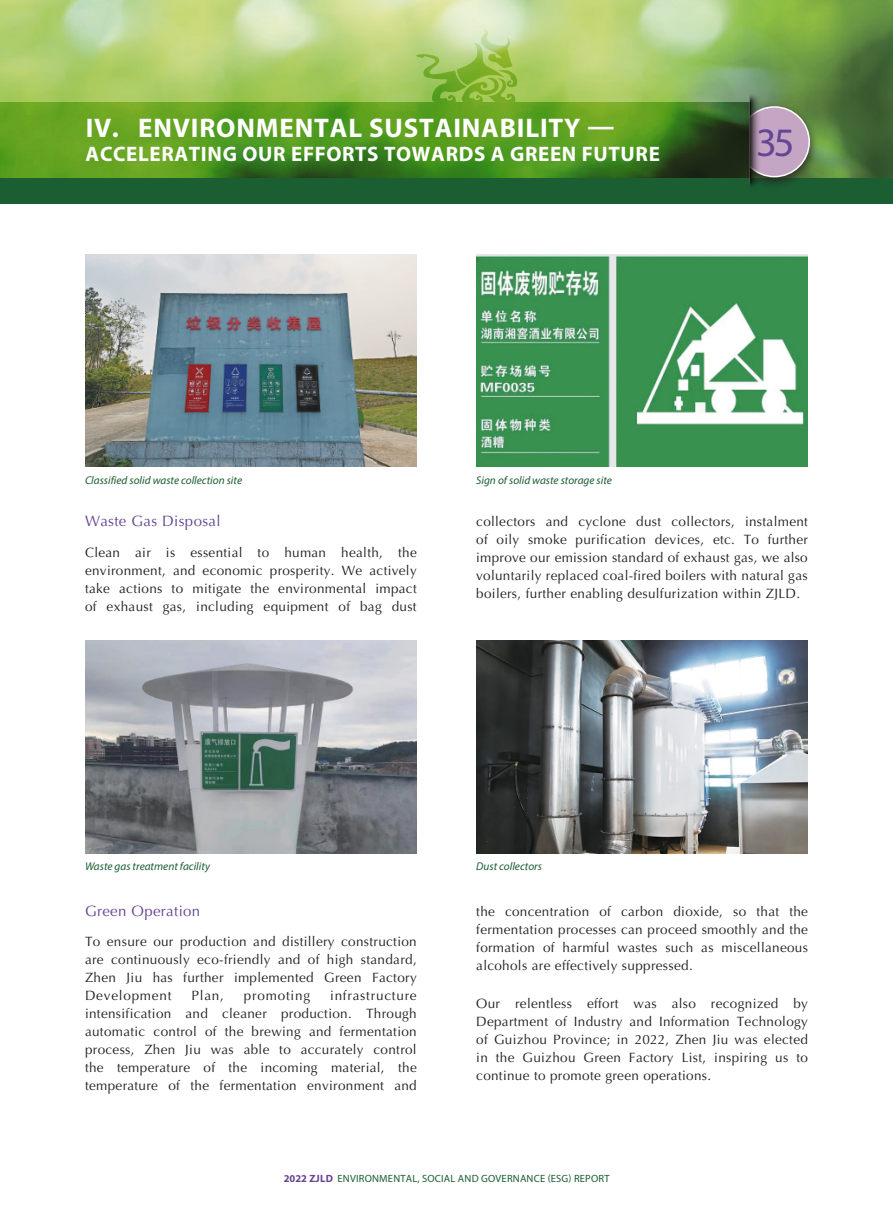
<style>
.page{position:relative;width:893px;height:1212px;background:#fff}
.page>*{position:absolute;margin:0;border:0;box-sizing:border-box;transform-origin:0 0}
.t1{font:40.5px "Myriad Pro";color:#654594}
.t2{font:700 27px "Myriad Pro";letter-spacing:.03em;color:#fff}
.t3{font:700 21px "Myriad Pro";letter-spacing:.03em;color:#fff}
.t4{font:15px "Optima";letter-spacing:.025em;color:#654594}
.t5{font:13.5px/18px "Optima";letter-spacing:.025em;color:#221f20;text-align:justify}
.t6{font:13.5px "Optima";letter-spacing:.055em;color:#221f20}
.t7{font:italic 11.25px "Myriad Pro";color:#1b5e32}
.t8{font:10.5px "Myriad Pro";letter-spacing:.02em;color:#1b5e32}
.s1{font-weight:700;color:#654594}
</style>
<div class="page">
<img style="left:0;top:0;width:893px;height:178px">
<svg style="left:1px;top:102px;width:732px;height:76px;background:#52921f"></svg>
<hr style="left:0;top:102px;width:1px;height:102px;background:#221f20">
<div style="left:0;top:178px;width:893px;height:26px;background:#1b5e32"></div>
<div style="left:742px;top:102px;width:76px;height:88px;background:#221f20;opacity:.75"></div>
<svg style="left:782px;top:106px;width:28px;height:71px;background:#a89da2"></svg>
<img style="left:733px;top:90px;width:49px;height:100px">
<svg style="left:414px;top:28px;width:103px;height:74px;background:#a5c868"></svg>
<img style="left:85px;top:254px;width:332px;height:213px">
<img style="left:476px;top:254px;width:332px;height:213px">
<img style="left:85px;top:640px;width:332px;height:213px">
<img style="left:476px;top:640px;width:332px;height:213px">
<h2 class="t2" style="left:86px;top:110px;width:530px">IV. ENVIRONMENTAL SUSTAINABILITY —</h2>
<h3 class="t3" style="left:86px;top:140px;width:576px">ACCELERATING OUR EFFORTS TOWARDS A GREEN FUTURE</h3>
<h1 class="t1" style="left:756px;top:117px;width:40px">35</h1>
<p class="t7" style="left:85px;top:473px;width:159px">Classified solid waste collection site</p>
<p class="t7" style="left:476px;top:473px;width:137px">Sign of solid waste storage site</p>
<p class="t4" style="left:85px;top:512px;width:137px">Waste Gas Disposal</p>
<p class="t5" style="left:85px;top:543px;width:333px">Clean air is essential to human health, the environment, and economic prosperity. We actively take actions to mitigate the environmental impact of exhaust gas, including equipment of bag dust</p>
<p class="t5" style="left:476px;top:512px;width:333px">collectors and cyclone dust collectors, instalment of oily smoke purification devices, etc. To further improve our emission standard of exhaust gas, we also voluntarily replaced coal-fired boilers with natural gas boilers, further enabling desulfurization within ZJLD.</p>
<p class="t7" style="left:85px;top:859px;width:126px">Waste gas treatment facility</p>
<p class="t7" style="left:476px;top:859px;width:67px">Dust collectors</p>
<p class="t4" style="left:85px;top:902px;width:117px">Green Operation</p>
<p class="t5" style="left:85px;top:933px;width:333px">To ensure our production and distillery construction are continuously eco-friendly and of high standard, Zhen Jiu has further implemented Green Factory Development</p>
<p class="t5" style="left:476px;top:902px;width:333px">the concentration of carbon dioxide, so that the fermentation processes can proceed smoothly and the formation of harmful wastes such as miscellaneous alcohols are effectively suppressed.</p>
<p class="t5" style="left:476px;top:994px;width:333px">Our relentless effort was also recognized by Department of Industry and Information Technology of Guizhou Province; in 2022, Zhen Jiu was elected in the Guizhou Green Factory List, inspiring us to continue to promote green operations.</p>
<p class="t5" style="left:85px;top:987px;width:333px;text-indent:245px">infrastructure intensification and cleaner production. Through automatic control of the brewing and fermentation process, Zhen Jiu was able to accurately control the temperature of the incoming material, the temperature of the fermentation environment and</p>
<p class="t5" style="left:192px;top:987px;width:34px">Plan,</p>
<p class="t6" style="left:244px;top:988px;width:68px">promoting</p>
<p class="t8" style="left:284px;top:1172px;width:327px"><span class="s1">2022 ZJLD</span> ENVIRONMENTAL, SOCIAL AND GOVERNANCE (ESG) REPORT</p>
</div>
